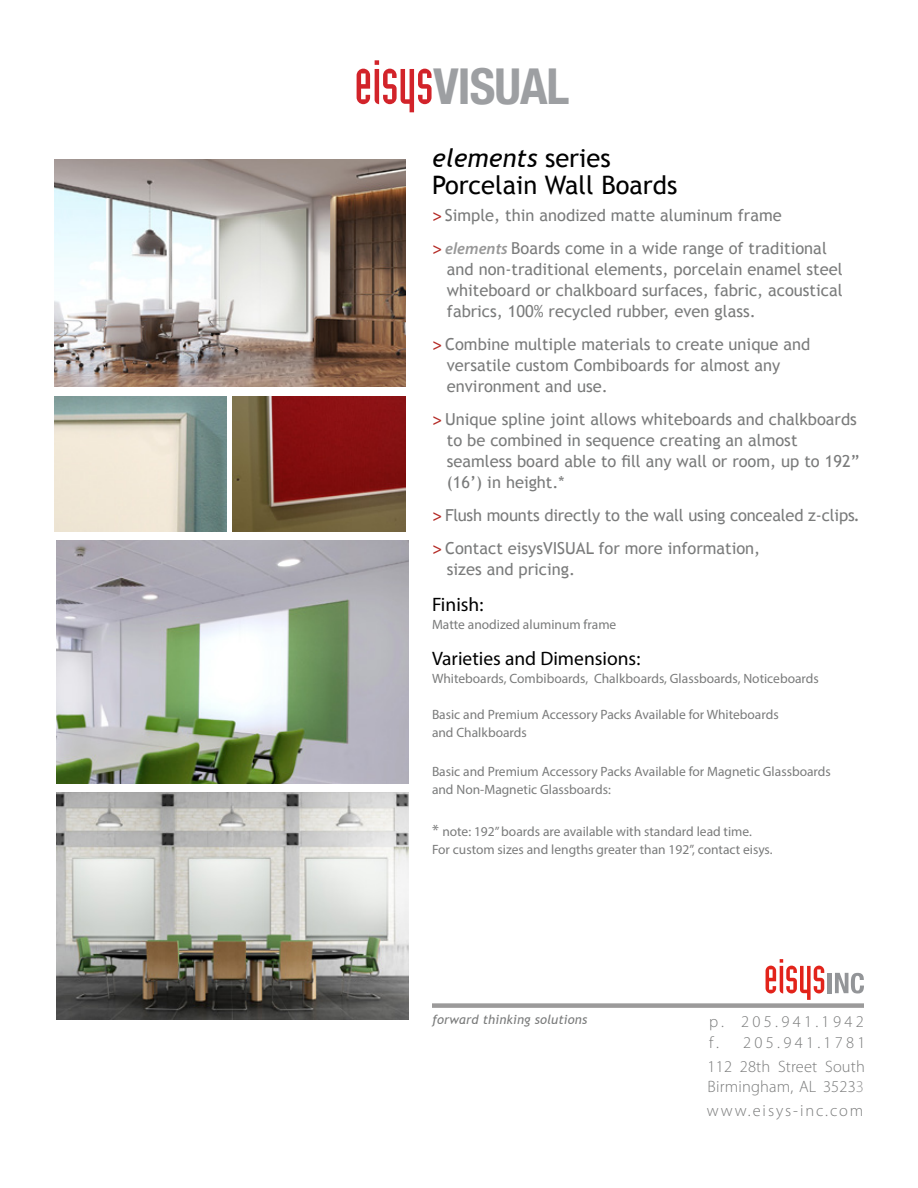
<style>
.page{position:relative;width:918px;height:1188px;background:#fff}
.page>*{position:absolute;margin:0;border:0;box-sizing:border-box;transform-origin:0 0}
.t1{font:700 condensed 49.5px "Helvetica Neue";letter-spacing:-.02em;color:#9d9fa2}
.t2{font:25.5px/27px "Trebuchet MS";color:#000}
.t3{font:19.5px "Myriad Pro";color:#000}
.t4{font:16.5px/21px "Trebuchet MS";color:#7a7b7b}
.t5{font:300 16.5px/20.2px "Myriad Pro";letter-spacing:.015em;color:#7a7b7b}
.t6{font:300 16.5px/21px "Myriad Pro";letter-spacing:.2em;color:#7a7b7b}
.t7{font:300 16.5px "Myriad Pro";letter-spacing:.115em;color:#7a7b7b}
.t8{font:13.5px/18px "Myriad Pro";color:#7a7b7b}
.t9{font:italic 12.75px "Trebuchet MS";letter-spacing:.01em;color:#7a7b7b}
.s1{font-family:"Industria Solid A";font-weight:400;font-stretch:normal;font-size:60.9px;color:#d2232a}
.s2{font-style:italic}
.s3{font-family:"Myriad Pro";font-weight:600;font-style:italic;color:#b42a25}
.s4{font-family:"Myriad Pro";font-weight:600;font-style:italic;color:#989898}
.s5{font-family:"Myriad Pro";font-weight:600}
.s6{font-size:16.5px}
.s7{color:#989898}
</style>
<div class="page">
<img style="left:57px;top:540px;width:351px;height:243px">
<img style="left:54px;top:396px;width:173px;height:135px">
<img style="left:233px;top:396px;width:173px;height:135px">
<div style="left:432px;top:1003px;width:432px;height:5px;background:#9b9a9a"></div>
<svg style="left:766px;top:959px;width:58px;height:41px"></svg>
<hr style="left:828px;top:973px;width:4px;height:20px;background:#939598">
<svg style="left:835px;top:973px;width:29px;height:21px"></svg>
<img style="left:54px;top:160px;width:352px;height:227px">
<img style="left:57px;top:792px;width:351px;height:227px">
<h1 class="t1" style="left:354px;top:45px;width:217px"><span class="s1">eisys</span>VISUAL</h1>
<h2 class="t2" style="left:432px;top:144px;width:247px"><span class="s2">elements</span> series<br>Porcelain Wall Boards</h2>
<p class="t4" style="left:432px;top:199px;width:396px;line-height:33px"><span class="s3">&gt;</span> Simple, thin anodized matte aluminum frame<br><span class="s3">&gt;</span> <span class="s4">elements</span> Boards come in a wide range of traditional</p>
<p class="t4" style="left:447px;top:259px;width:397px;text-align:justify">and non-traditional elements, porcelain enamel steel whiteboard or chalkboard surfaces, fabric, acoustical fabrics, 100% recycled rubber, even glass.</p>
<p class="t4" style="left:447px;top:334px;width:365px;text-indent:-15px"><span class="s3">&gt;</span> Combine multiple materials to create unique and versatile custom Combiboards for almost any environment and use.</p>
<p class="t4" style="left:447px;top:409px;width:414px;text-indent:-15px"><span class="s3">&gt;</span> Unique spline joint allows whiteboards and chalkboards to be combined in sequence creating an almost seamless board able to fill any wall or room, up to 192” (16’) in height.*</p>
<p class="t4" style="left:432px;top:499px;width:428px;line-height:33px"><span class="s3">&gt;</span> Flush mounts directly to the wall using concealed z-clips<span class="s5">. </span><span class="s3">&gt;</span> Contact eisysVISUAL for more information,</p>
<p class="t4" style="left:447px;top:559px;width:130px">sizes and pricing.</p>
<p class="t3" style="left:432px;top:593px;width:53px">Finish:</p>
<p class="t8" style="left:432px;top:616px;width:186px">Matte anodized aluminum frame</p>
<p class="t3" style="left:432px;top:647px;width:210px">Varieties and Dimensions:</p>
<p class="t8" style="left:432px;top:670px;width:388px">Whiteboards, Combiboards, Chalkboards, Glassboards, Noticeboards</p>
<p class="t8" style="left:432px;top:706px;width:348px">Basic and Premium Accessory Packs Available for Whiteboards and Chalkboards</p>
<p class="t8" style="left:432px;top:763px;width:400px">Basic and Premium Accessory Packs Available for Magnetic Glassboards and Non-Magnetic Glassboards:</p>
<p class="t8" style="left:432px;top:823px;width:342px"><span class="s6">*</span> note: 192” boards are available with standard lead time.<br>For custom sizes and lengths greater than 192”, contact eisys.</p>
<p class="t9" style="left:432px;top:1012px;width:157px">forward thinking solutions</p>
<p class="t6" style="left:709px;top:1011px;width:158px">p. 205.941.1942 f. 205.941.1781</p>
<p class="t5" style="left:708px;top:1056px;width:159px">112 28th Street South<br>Birmingham, AL 3523<span class="s7">3</span></p>
<p class="t7" style="left:707px;top:1100px;width:158px">www.eisys-inc.com</p>
</div>
